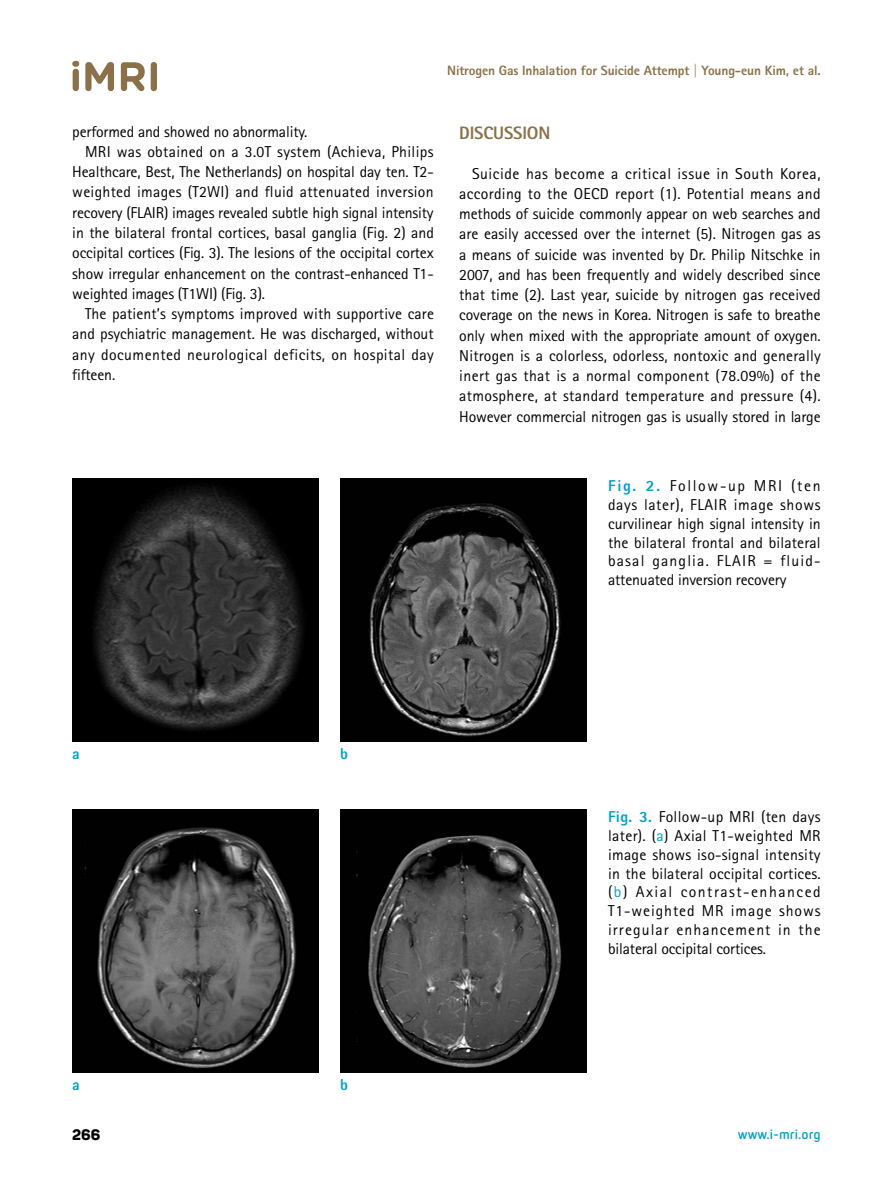
<style>
.page{position:relative;width:893px;height:1191px;background:#fff}
.page>*{position:absolute;margin:0;border:0;box-sizing:border-box;transform-origin:0 0}
.t1{font:800 18px "Rotis Sans Serif Std";letter-spacing:-.01em;color:#8b7149}
.t2{font:15.75px/20.2px "Rotis Sans Serif Std";letter-spacing:-.01em;color:#000;text-align:justify}
.t3{font:15.75px "Rotis Sans Serif Std";letter-spacing:.02em;color:#000}
.t4{font:15.75px "Rotis Sans Serif Std";letter-spacing:.025em;color:#000}
.t5{font:800 15.75px "Rotis Sans Serif Std";color:#00a0c8}
.t6{font:800 15px "Panton";color:#000}
.t7{font:800 13.5px "Rotis Sans Serif Std";letter-spacing:-.01em;color:#8b7149}
.t8{font:700 13.5px "Netto Pro";color:#00a0c8}
.s1{font-weight:800;color:#00a0c8}
.s2{color:#00a0c8}
</style>
<div class="page">
<svg style="left:72px;top:61px;width:7px;height:30px"></svg>
<svg style="left:85px;top:62px;width:29px;height:29px"></svg>
<svg style="left:121px;top:62px;width:24px;height:29px"></svg>
<svg style="left:151px;top:62px;width:6px;height:29px"></svg>
<img style="left:72px;top:478px;width:247px;height:264px">
<img style="left:340px;top:478px;width:247px;height:264px">
<img style="left:72px;top:809px;width:247px;height:263px">
<img style="left:340px;top:809px;width:247px;height:263px">
<p class="t7" style="left:447px;top:62px;width:375px">Nitrogen Gas Inhalation for Suicide Attempt | Young-eun Kim, et al.</p>
<p class="t2" style="left:72px;top:121px;width:237px">performed and showed no abnormality.</p>
<p class="t3" style="left:85px;top:142px;width:350px">MRI was obtained on a 3.0T system (Achieva, Philips</p>
<p class="t2" style="left:72px;top:162px;width:363px">Healthcare, Best, The Netherlands) on hospital day ten. T2-</p>
<p class="t3" style="left:72px;top:183px;width:363px">weighted images (T2WI) and fluid attenuated inversion</p>
<p class="t2" style="left:72px;top:202px;width:363px">recovery (FLAIR) images revealed subtle high signal intensity</p>
<p class="t2" style="left:72px;top:222px;width:363px">in the bilateral frontal cortices, basal ganglia (Fig. 2) and</p>
<p class="t2" style="left:72px;top:243px;width:363px">occipital cortices (Fig. 3). The lesions of the occipital cortex</p>
<p class="t2" style="left:72px;top:263px;width:363px">show irregular enhancement on the contrast-enhanced T1-</p>
<p class="t2" style="left:72px;top:283px;width:194px">weighted images (T1WI) (Fig. 3).</p>
<p class="t2" style="left:85px;top:303px;width:350px">The patient’s symptoms improved with supportive care</p>
<p class="t2" style="left:72px;top:324px;width:363px">and psychiatric management. He was discharged, without</p>
<p class="t4" style="left:72px;top:345px;width:363px">any documented neurological deficits, on hospital day</p>
<p class="t2" style="left:72px;top:364px;width:44px">fifteen.</p>
<p class="t1" style="left:459px;top:121px;width:93px">DISCUSSION</p>
<p class="t2" style="left:459px;top:163px;width:363px;text-indent:13px">Suicide has become a critical issue in South Korea, according to the OECD report (1). Potential means and methods of suicide commonly appear on web searches and are easily accessed over the internet (5). Nitrogen gas as a means of suicide was invented by Dr. Philip Nitschke in 2007, and has been frequently and widely described since that time (2). Last year, suicide by nitrogen gas received coverage on the news in Korea. Nitrogen is safe to breathe only when mixed with the appropriate amount of oxygen.<br>Nitrogen is a colorless, odorless, nontoxic and generally inert gas that is a normal component (78.09%) of the atmosphere, at standard temperature and pressure (4).<br>However commercial nitrogen gas is usually stored in large</p>
<p class="t2" style="left:608px;top:476px;width:214px;line-height:18.8px"><span class="s1">Fig. 2.</span> Follow-up MRI (ten days later), FLAIR image shows curvilinear high signal intensity in the bilateral frontal and bilateral basal ganglia. FLAIR = fluid&shy;attenuated inversion recovery</p>
<p class="t5" style="left:72px;top:744px;width:9px">a</p>
<p class="t5" style="left:340px;top:744px;width:9px">b</p>
<p class="t5" style="left:72px;top:1075px;width:9px">a</p>
<p class="t5" style="left:340px;top:1075px;width:9px">b</p>
<p class="t2" style="left:608px;top:807px;width:214px;line-height:18.8px"><span class="s1">Fig. 3.</span> Follow-up MRI (ten days later). (<span class="s2">a</span>) Axial T1-weighted MR image shows iso-signal intensity in the bilateral occipital cortices. (<span class="s2">b</span>) Axial contrast-enhanced T1-weighted MR image shows irregular enhancement in the bilateral occipital cortices.</p>
<p class="t6" style="left:72px;top:1125px;width:30px">266</p>
<p class="t8" style="left:738px;top:1124px;width:84px">www.i-mri.org</p>
</div>
